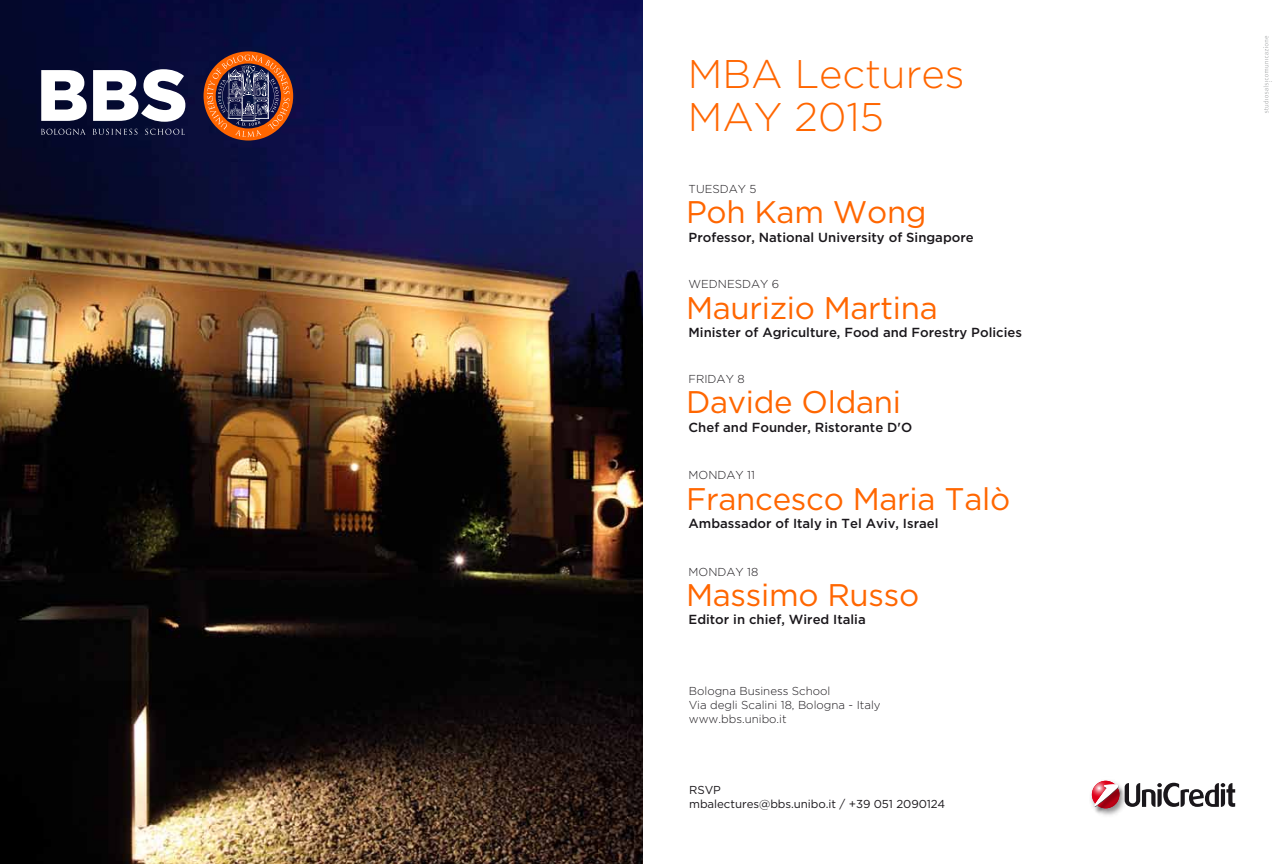
<style>
.page{position:relative;width:1285px;height:864px;background:#fff}
.page>*{position:absolute;margin:0;border:0;box-sizing:border-box;transform-origin:0 0}
.t1{font:300 39.88px/42.6px "Gotham HTF";color:#f60}
.t2{font:31.25px "Gotham HTF";letter-spacing:-.01em;color:#f60}
.t3{font:500 13.12px "Gotham HTF";color:#1a171b}
.t4{font:300 11.5px/13.8px "Gotham HTF";color:#1a171b}
.t5{font:11.5px/13.8px "Gotham HTF";letter-spacing:-.005em;color:#1a171b}
</style>
<div class="page">
<svg style="left:1263px;top:36px;width:9px;height:77px"></svg>
<img style="left:1090px;top:781px;width:40px;height:35px">
<svg style="left:1092px;top:780px;width:27px;height:28px"></svg>
<img style="left:1093px;top:785px;width:33px;height:30px">
<svg style="left:1094px;top:784px;width:25px;height:22px"></svg>
<svg style="left:1125px;top:782px;width:110px;height:24px"></svg>
<img style="left:0;top:0;width:642px;height:863px">
<svg style="left:204px;top:51px;width:89px;height:89px"></svg>
<svg style="left:41px;top:70px;width:46px;height:51px"></svg>
<svg style="left:93px;top:69px;width:92px;height:53px"></svg>
<svg style="left:41px;top:129px;width:45px;height:6px"></svg>
<svg style="left:93px;top:129px;width:44px;height:6px"></svg>
<svg style="left:145px;top:129px;width:40px;height:6px"></svg>
<h1 class="t1" style="left:688px;top:52px;width:279px">MBA Lectures<br>MAY 2015</h1>
<p class="t4" style="left:689px;top:182px;width:69px">TUESDAY 5</p>
<h2 class="t2" style="left:686px;top:195px;width:242px">Poh Kam Wong</h2>
<p class="t3" style="left:689px;top:229px;width:287px">Professor, National University of Singapore</p>
<p class="t4" style="left:689px;top:277px;width:92px">WEDNESDAY 6</p>
<h2 class="t2" style="left:686px;top:290px;width:253px">Maurizio Martina</h2>
<p class="t3" style="left:689px;top:325px;width:335px">Minister of Agriculture, Food and Forestry Policies</p>
<p class="t4" style="left:689px;top:372px;width:58px">FRIDAY 8</p>
<h2 class="t2" style="left:686px;top:385px;width:217px">Davide Oldani</h2>
<p class="t3" style="left:689px;top:419px;width:225px">Chef and Founder, Ristorante D'O</p>
<p class="t4" style="left:689px;top:468px;width:68px">MONDAY 11</p>
<h2 class="t2" style="left:686px;top:481px;width:326px">Francesco Maria Talò</h2>
<p class="t3" style="left:689px;top:516px;width:251px">Ambassador of Italy in Tel Aviv, Israel</p>
<p class="t4" style="left:689px;top:564px;width:71px">MONDAY 18</p>
<h2 class="t2" style="left:686px;top:577px;width:235px">Massimo Russo</h2>
<p class="t3" style="left:689px;top:612px;width:179px">Editor in chief, Wired Italia</p>
<p class="t4" style="left:689px;top:684px;width:193px">Bologna Business School<br>Via degli Scalini 18, Bologna - Italy www.bbs.unibo.it</p>
<p class="t5" style="left:689px;top:783px;width:257px">RSVP<br>mbalectures@bbs.unibo.it / +39 051 2090124</p>
</div>
